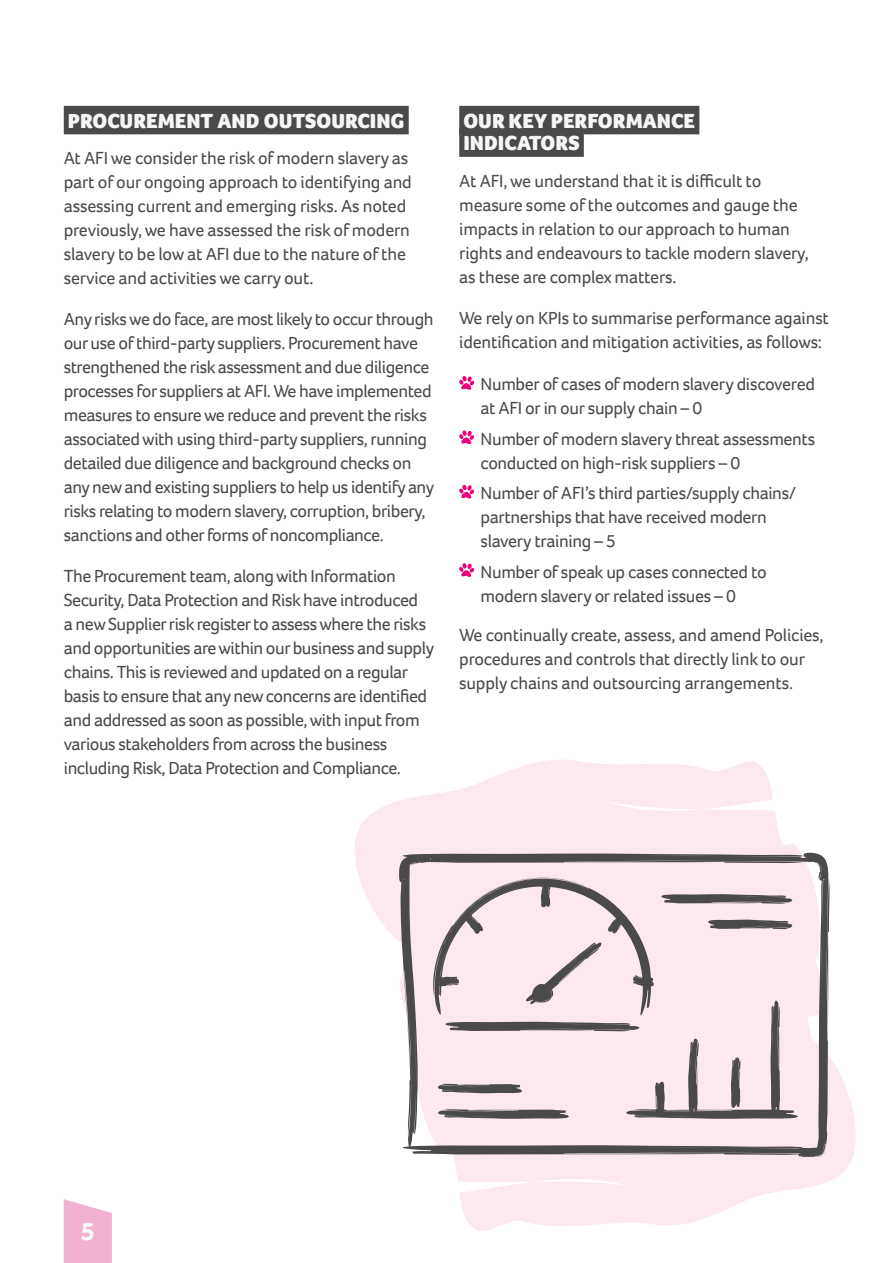
<style>
.page{position:relative;width:893px;height:1263px;background:#fff}
.page>*{position:absolute;margin:0;border:0;box-sizing:border-box;transform-origin:0 0}
.t1{font:700 25.5px "Foco";color:#fff}
.Subheading_1{font:900 21px/22.5px "Foco";color:#f6f6f6}
.Body_Text{font:18px/24px "Foco";letter-spacing:-.025em;color:#4a4a49}
.Body_Bullet_List{font:18px/24px "Foco";letter-spacing:-.02em;color:#4a4a49}
</style>
<div class="page">
<svg style="left:64px;top:1199px;width:48px;height:64px;background:#f3b9d6"></svg>
<svg style="left:355px;top:760px;width:501px;height:471px;fill:#fbe8f1"></svg>
<svg style="left:391px;top:852px;width:439px;height:306px;background:#dbccd3"></svg>
<div style="left:64px;top:106px;width:345px;height:28px;background:#4a4a49"></div>
<div style="left:459px;top:106px;width:240px;height:28px;background:#4a4a49"></div>
<div style="left:459px;top:128px;width:125px;height:29px;background:#4a4a49"></div>
<svg style="left:459px;top:376px;width:15px;height:14px"></svg>
<svg style="left:459px;top:430px;width:15px;height:14px"></svg>
<svg style="left:459px;top:485px;width:15px;height:14px"></svg>
<svg style="left:459px;top:563px;width:15px;height:14px"></svg>
<h2 class="Subheading_1" style="left:68px;top:109px;width:338px">PROCUREMENT AND OUTSOURCING</h2>
<p class="Body_Text" style="left:64px;top:146px;width:350px">At AFI we consider the risk of modern slavery as part of our ongoing approach to identifying and assessing current and emerging risks. As noted previously, we have assessed the risk of modern slavery to be low at AFI due to the nature of the service and activities we carry out.</p>
<p class="Body_Text" style="left:64px;top:307px;width:372px">Any risks we do face, are most likely to occur through our use of third-party suppliers. Procurement have strengthened the risk assessment and due diligence processes for suppliers at AFI. We have implemented measures to ensure we reduce and prevent the risks associated with using third-party suppliers, running detailed due diligence and background checks on any new and existing suppliers to help us identify any risks relating to modern slavery, corruption, bribery, sanctions and other forms of noncompliance.</p>
<p class="Body_Text" style="left:64px;top:564px;width:372px">The Procurement team, along with Information Security, Data Protection and Risk have introduced<br>a new Supplier risk register to assess where the risks and opportunities are within our business and supply chains. This is reviewed and updated on a regular basis to ensure that any new concerns are identified and addressed as soon as possible, with input from various stakeholders from across the business including Risk, Data Protection and Compliance.</p>
<h2 class="Subheading_1" style="left:463px;top:109px;width:233px">OUR KEY PERFORMANCE<br>INDICATORS</h2>
<p class="Body_Text" style="left:459px;top:169px;width:351px">At AFI, we understand that it is difficult to measure some of the outcomes and gauge the impacts in relation to our approach to human rights and endeavours to tackle modern slavery, as these are complex matters.</p>
<p class="Body_Text" style="left:459px;top:306px;width:371px">We rely on KPIs to summarise performance against identification and mitigation activities, as follows:</p>
<p class="Body_Bullet_List" style="left:480px;top:372px;width:336px">Number of cases of modern slavery discovered at AFI or in our supply chain – 0</p>
<p class="Body_Bullet_List" style="left:480px;top:426px;width:336px">Number of modern slavery threat assessments conducted on high-risk suppliers – 0</p>
<p class="Body_Bullet_List" style="left:480px;top:481px;width:317px">Number of AFI’s third parties/supply chains/ partnerships that have received modern slavery training – 5</p>
<p class="Body_Bullet_List" style="left:480px;top:559px;width:288px">Number of speak up cases connected to modern slavery or related issues – 0</p>
<p class="Body_Text" style="left:459px;top:623px;width:366px">We continually create, assess, and amend Policies, procedures and controls that directly link to our supply chains and outsourcing arrangements.</p>
<h1 class="t1" style="left:81px;top:1215px;width:15px">5</h1>
</div>
